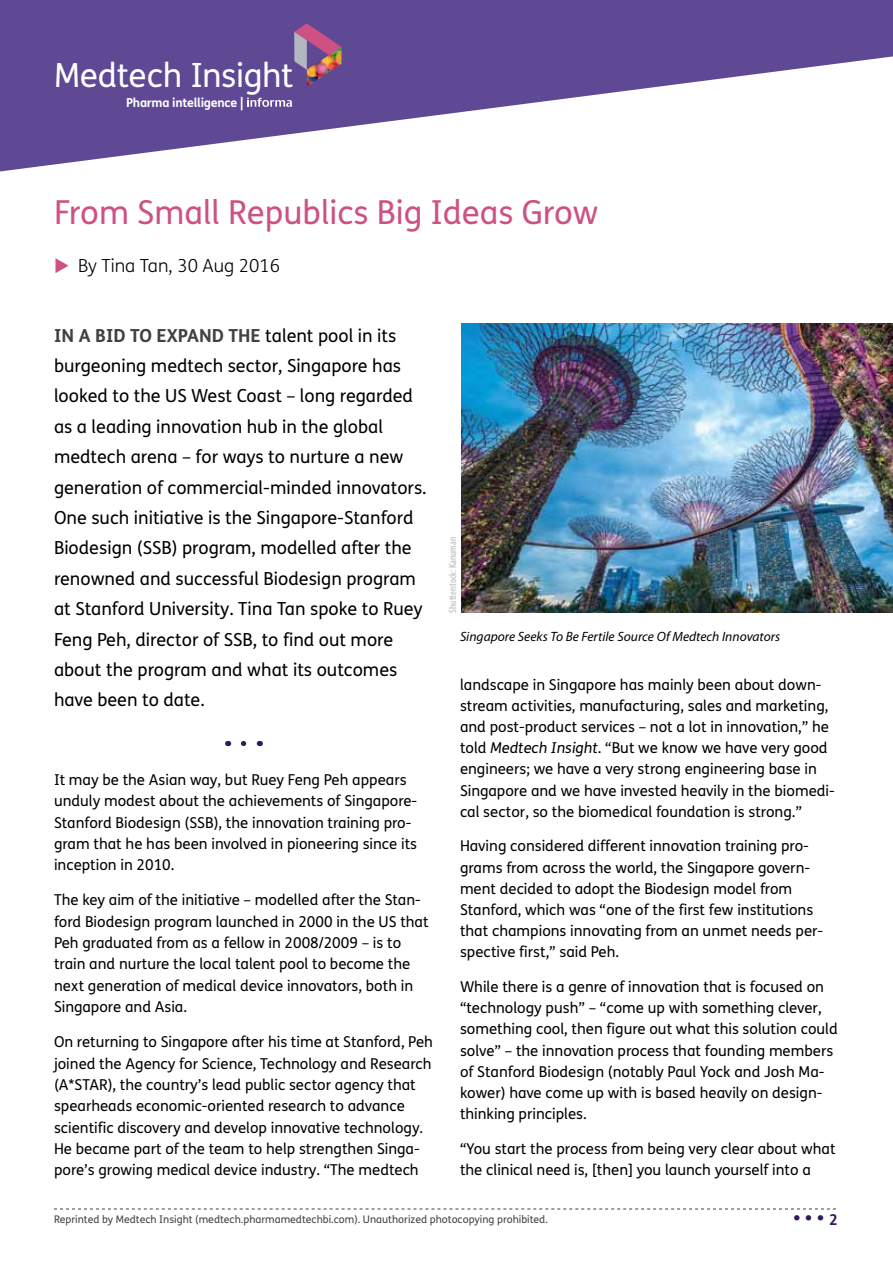
<style>
.page{position:relative;width:893px;height:1263px;background:#fff}
.page>*{position:absolute;margin:0;border:0;box-sizing:border-box;transform-origin:0 0}
.t1{font:33.45px "FS Me";letter-spacing:-.01em;color:#fff}
.t2{font:33px "FS Me";color:#ce5183}
.t3{font:700 19.5px "FS Me";color:#32195c}
.t4{font:18px/30.5px "FS Me";color:#000}
.t5{font:300 18px "FS Me";color:#000}
.t6{font:15px/21.1px "FS Me";color:#000}
.t7{font:italic 13.5px "Myriad Pro";color:#000}
.t8{font:700 12.45px "FS Me";letter-spacing:-.02em;color:#fff}
.t9{font:10.5px "FS Me";color:#414042}
.t10{font:condensed 10.5px "Myriad Pro";color:#bbb8b8}
.s1{color:#ce5183}
.s2{font-weight:700;color:#414042}
.s3{font-style:italic}
.s4{font-size:15px}
</style>
<div class="page">
<svg style="left:54px;top:1208px;width:782px;height:1px"></svg>
<svg style="left:0;top:0;width:893px;height:171px;fill:#5f4894"></svg>
<img style="left:307px;top:70px;width:34px;height:17px">
<svg style="left:247px;top:98px;width:45px;height:9px"></svg>
<svg style="left:294px;top:23px;width:47px;height:47px;background:#9b668a"></svg>
<svg style="left:243px;top:741px;width:4px;height:5px"></svg>
<img style="left:461px;top:324px;width:432px;height:288px">
<h1 class="t1" style="left:54px;top:52px;width:241px">Medtech Insight</h1>
<p class="t8" style="left:126px;top:92px;width:119px">Pharma intelligence |</p>
<h2 class="t2" style="left:54px;top:190px;width:546px">From Small Republics Big Ideas Grow</h2>
<p class="t5" style="left:54px;top:254px;width:228px"><span class="s1">◆</span> By Tina Tan, 30 Aug 2016</p>
<p class="t4" style="left:54px;top:320px;width:374px"><span class="s2">In a bid to expand the</span> talent pool in its burgeoning medtech sector, Singapore has looked to the US West Coast – long regarded as a leading innovation hub in the global medtech arena – for ways to nurture a new generation of commercial-minded innovators.<br>One such initiative is the Singapore-Stanford Biodesign (SSB) program, modelled after the renowned and successful Biodesign program at Stanford University. Tina Tan spoke to Ruey Feng Peh, director of SSB, to find out more about the program and what its outcomes have been to date.</p>
<p class="t6" style="left:54px;top:768px;width:365px">It may be the Asian way, but Ruey Feng Peh appears unduly modest about the achievements of Singapore-Stanford Biodesign (SSB), the innovation training pro&shy;gram that he has been involved in pioneering since its inception in 2010.</p>
<p class="t6" style="left:54px;top:889px;width:376px">The key aim of the initiative – modelled after the Stan&shy;ford Biodesign program launched in 2000 in the US that Peh graduated from as a fellow in 2008/2009 – is to train and nurture the local talent pool to become the next generation of medical device innovators, both in Singapore and Asia.</p>
<p class="t6" style="left:54px;top:1031px;width:380px">On returning to Singapore after his time at Stanford, Peh joined the Agency for Science, Technology and Research (A*STAR), the country’s lead public sector agency that spearheads economic-oriented research to advance scientific discovery and develop innovative technology.<br>He became part of the team to help strengthen Singa&shy;pore’s growing medical device industry. “The medtech</p>
<p class="t10" style="left:446px;top:612px;width:77px;rotate:-90deg">Shutterstock: Kanuman</p>
<p class="t7" style="left:460px;top:630px;width:322px">Singapore Seeks To Be Fertile Source Of Medtech Innovators</p>
<p class="t6" style="left:460px;top:673px;width:376px">landscape in Singapore has mainly been about down&shy;stream activities, manufacturing, sales and marketing, and post-product services – not a lot in innovation,” he told <span class="s3">Medtech Insight</span>. “But we know we have very good engineers; we have a very strong engineering base in Singapore and we have invested heavily in the biomedi&shy;cal sector, so the biomedical foundation is strong.”</p>
<p class="t6" style="left:460px;top:835px;width:365px">Having considered different innovation training pro&shy;grams from across the world, the Singapore govern&shy;ment decided to adopt the Biodesign model from Stanford, which was “one of the first few institutions that champions innovating from an unmet needs per&shy;spective first,” said Peh.</p>
<p class="t6" style="left:460px;top:976px;width:379px">While there is a genre of innovation that is focused on “technology push” – “come up with something clever, something cool, then figure out what this solution could solve” – the innovation process that founding members of Stanford Biodesign (notably Paul Yock and Josh Ma&shy;kower) have come up with is based heavily on design&shy;thinking principles.</p>
<p class="t6" style="left:460px;top:1138px;width:377px">“You start the process from being very clear about what the clinical need is, [then] you launch yourself into a</p>
<p class="t9" style="left:54px;top:1212px;width:495px">Reprinted by Medtech Insight (medtech.pharmamedtechbi.com). Unauthorized photocopying prohibited.</p>
<h3 class="t3" style="left:793px;top:1203px;width:46px">• • • <span class="s4">2</span></h3>
</div>
